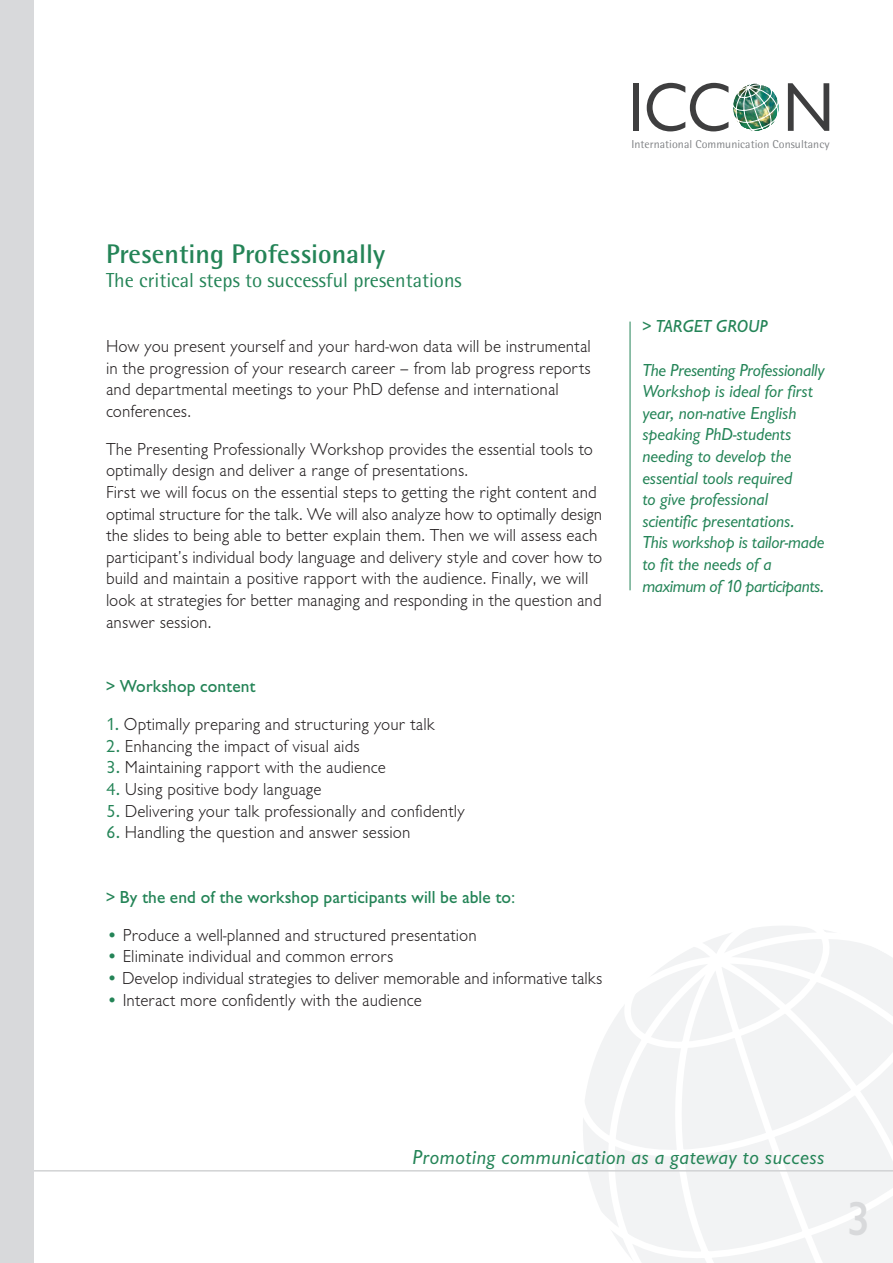
<style>
.page{position:relative;width:893px;height:1263px;background:#fff}
.page>*{position:absolute;margin:0;border:0;box-sizing:border-box;transform-origin:0 0}
.t1{font:71.4px "Chantilly";color:#3e3e3f;scale:.96 1}
.t2{font:500 49.2px "Chantilly";color:#d8d9db}
.t3{font:700 27px "Rotis Semi Sans";color:#248457}
.t4{font:italic 21px "Chantilly";letter-spacing:.025em;color:#248457}
.t5{font:20.25px "Rotis Semi Sans";color:#248457}
.t6{font:300 18px/21.6px "Chantilly";letter-spacing:.005em;color:#231f20}
.t7{font:italic 18px/21.6px "Chantilly";letter-spacing:-.005em;color:#248457}
.t8{font:500 18px "Chantilly";letter-spacing:.005em;color:#248457}
.t9{font:italic 500 18px "Chantilly";letter-spacing:-.01em;color:#248457}
.t10{font:11.55px "Rotis Semi Sans";letter-spacing:.005em;color:#808285}
.s1{font-weight:400;color:#248457}
.s2{color:#248457}
</style>
<div class="page">
<svg style="left:583px;top:926px;width:309px;height:337px"></svg>
<hr style="left:2px;top:1170px;width:890px;height:2px;background:#d1d2d4">
<div style="left:0;top:0;width:34px;height:1263px;background:#d8d9db"></div>
<hr style="left:629px;top:322px;width:1px;height:268px;background:#248457">
<img style="left:733px;top:83px;width:46px;height:48px">
<h1 class="t1" style="left:627px;top:84px;width:217px">ICC N</h1>
<p class="t10" style="left:631px;top:140px;width:200px">International Communication Consultancy</p>
<h3 class="t3" style="left:106px;top:245px;width:281px">Presenting Professionally</h3>
<p class="t5" style="left:106px;top:274px;width:357px">The critical steps to successful presentations</p>
<p class="t6" style="left:106px;top:338px;width:486px">How you present yourself and your hard-won data will be instrumental in the progression of your research career – from lab progress reports and departmental meetings to your PhD defense and international conferences.</p>
<p class="t6" style="left:106px;top:440px;width:497px">The Presenting Professionally Workshop provides the essential tools to optimally design and deliver a range of presentations.<br>First we will focus on the essential steps to getting the right content and optimal structure for the talk. We will also analyze how to optimally design the slides to being able to better explain them. Then we will assess each participant’s individual body language and delivery style and cover how to build and maintain a positive rapport with the audience. Finally, we will look at strategies for better managing and responding in the question and answer session.</p>
<p class="t8" style="left:106px;top:681px;width:151px">&gt; Workshop content</p>
<p class="t6" style="left:106px;top:716px;width:330px"><span class="s1">1.</span> Optimally preparing and structuring your talk</p>
<p class="t6" style="left:106px;top:737px;width:255px"><span class="s1">2.</span> Enhancing the impact of visual aids</p>
<p class="t6" style="left:106px;top:759px;width:281px"><span class="s1">3.</span> Maintaining rapport with the audience</p>
<p class="t6" style="left:106px;top:781px;width:217px"><span class="s1">4.</span> Using positive body language</p>
<p class="t6" style="left:106px;top:802px;width:360px"><span class="s1">5.</span> Delivering your talk professionally and confidently</p>
<p class="t6" style="left:106px;top:824px;width:306px"><span class="s1">6.</span> Handling the question and answer session</p>
<p class="t8" style="left:106px;top:891px;width:411px">&gt; By the end of the workshop participants will be able to:</p>
<p class="t6" style="left:106px;top:926px;width:372px"><span class="s2">•</span> Produce a well-planned and structured presentation</p>
<p class="t6" style="left:106px;top:948px;width:289px"><span class="s2">•</span> Eliminate individual and common errors</p>
<p class="t6" style="left:106px;top:970px;width:497px"><span class="s2">•</span> Develop individual strategies to deliver memorable and informative talks</p>
<p class="t6" style="left:106px;top:991px;width:317px"><span class="s2">•</span> Interact more confidently with the audience</p>
<p class="t9" style="left:642px;top:321px;width:127px">&gt; TARGET GROUP</p>
<p class="t7" style="left:642px;top:361px;width:184px">The Presenting Professionally<br>Workshop is ideal for first year, non-native English speaking PhD-students needing to develop the essential tools required<br>to give professional scientific presentations.<br>This workshop is tailor-made to fit the needs of a maximum of 10 participants.</p>
<p class="t4" style="left:412px;top:1150px;width:413px">Promoting communication as a gateway to success</p>
<h2 class="t2" style="left:846px;top:1203px;width:26px">3</h2>
</div>
